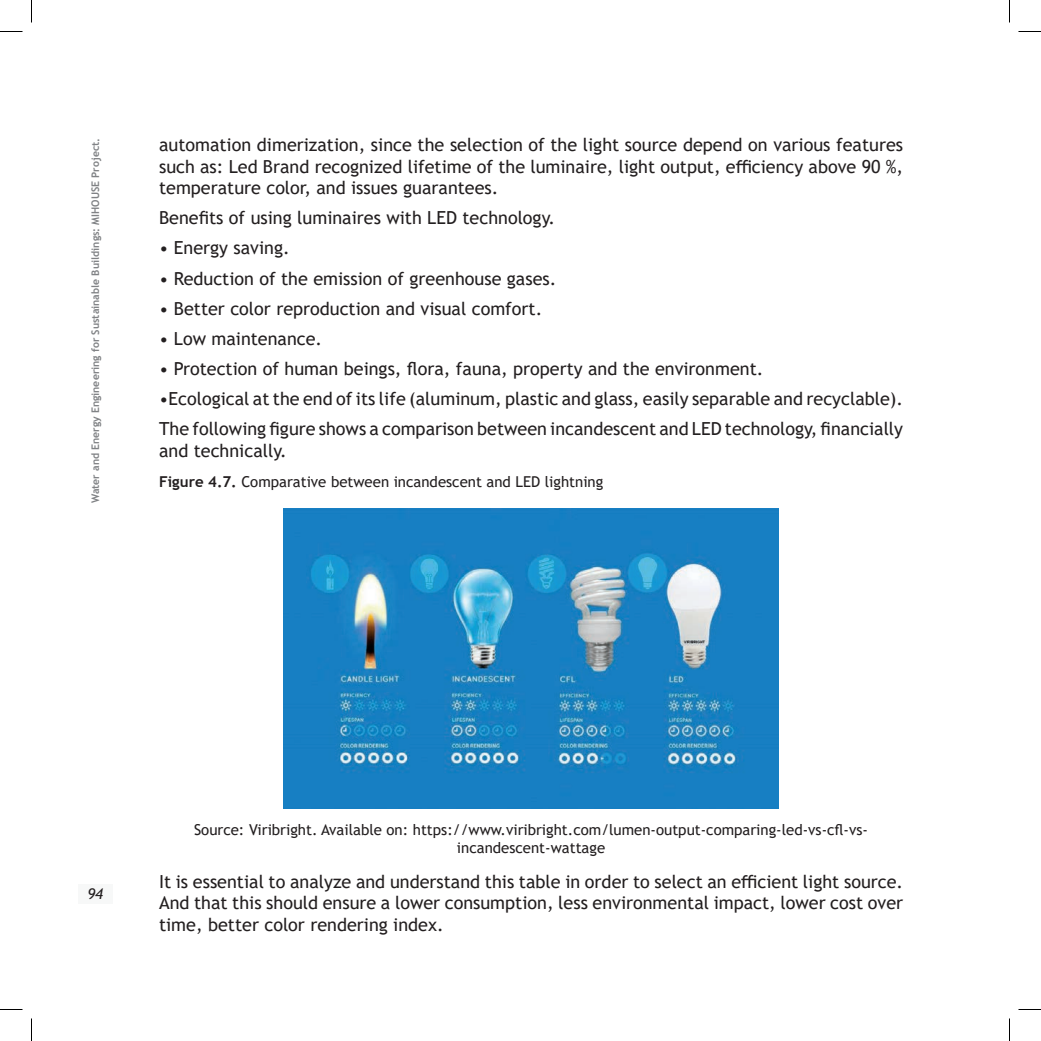
<style>
.page{position:relative;width:1041px;height:1041px;background:#fff}
.page>*{position:absolute;margin:0;border:0;box-sizing:border-box;transform-origin:0 0}
.Cuerpo{font:18px/21.6px "Trebuchet MS";color:#231f20;text-align:justify}
.source{font:15px/18px "Trebuchet MS";color:#231f20;text-align:center}
.t1{font:italic 15px "Trebuchet MS";color:#231f20}
.t2{font:700 10.5px "Trebuchet MS";color:#808285}
.s1{font-weight:700}
</style>
<div class="page">
<div style="left:78px;top:884px;width:34px;height:19px;background:#f2f3f4"></div>
<img style="left:283px;top:508px;width:496px;height:301px">
<svg style="left:0;top:31px;width:22px;height:1px"></svg>
<svg style="left:1018px;top:31px;width:23px;height:1px"></svg>
<svg style="left:0;top:1009px;width:22px;height:1px"></svg>
<svg style="left:1018px;top:1009px;width:23px;height:1px"></svg>
<svg style="left:31px;top:0;width:1px;height:23px"></svg>
<svg style="left:31px;top:1018px;width:1px;height:23px"></svg>
<svg style="left:1009px;top:0;width:1px;height:23px"></svg>
<svg style="left:1009px;top:1018px;width:1px;height:23px"></svg>
<p class="t2" style="left:89px;top:503px;width:367px;rotate:-90deg">Water and Energy Engineering for Sustainable Buildings: MIHOUSE Project.</p>
<p class="Cuerpo" style="left:159px;top:134px;width:746px">automation dimerization, since the selection of the light source depend on various features such as: Led Brand recognized lifetime of the luminaire, light output, efficiency above 90 %, temperature color, and issues guarantees.</p>
<p class="Cuerpo" style="left:159px;top:207px;width:398px">Benefits of using luminaires with LED technology.</p>
<p class="Cuerpo" style="left:159px;top:237px;width:132px">• Energy saving.</p>
<p class="Cuerpo" style="left:159px;top:267px;width:399px">• Reduction of the emission of greenhouse gases.</p>
<p class="Cuerpo" style="left:159px;top:297px;width:385px">• Better color reproduction and visual comfort.</p>
<p class="Cuerpo" style="left:159px;top:327px;width:165px">• Low maintenance.</p>
<p class="Cuerpo" style="left:159px;top:358px;width:606px">• Protection of human beings, flora, fauna, property and the environment.</p>
<p class="Cuerpo" style="left:159px;top:388px;width:746px">•Ecological at the end of its life (aluminum, plastic and glass, easily separable and recyclable).</p>
<p class="Cuerpo" style="left:159px;top:418px;width:746px">The following figure shows a comparison between incandescent and LED technology, financially and technically.</p>
<p class="source" style="left:159px;top:473px;width:446px"><span class="s1">Figure 4.7.</span> Comparative between incandescent and LED lightning</p>
<p class="t1" style="left:87px;top:885px;width:17px">94</p>
<p class="source" style="left:194px;top:821px;width:675px">Source: Viribright. Available on: https://www.viribright.com/lumen-output-comparing-led-vs-cfl-vs&shy;incandescent-wattage</p>
<p class="Cuerpo" style="left:159px;top:870px;width:746px">It is essential to analyze and understand this table in order to select an efficient light source.<br>And that this should ensure a lower consumption, less environmental impact, lower cost over time, better color rendering index.</p>
</div>
